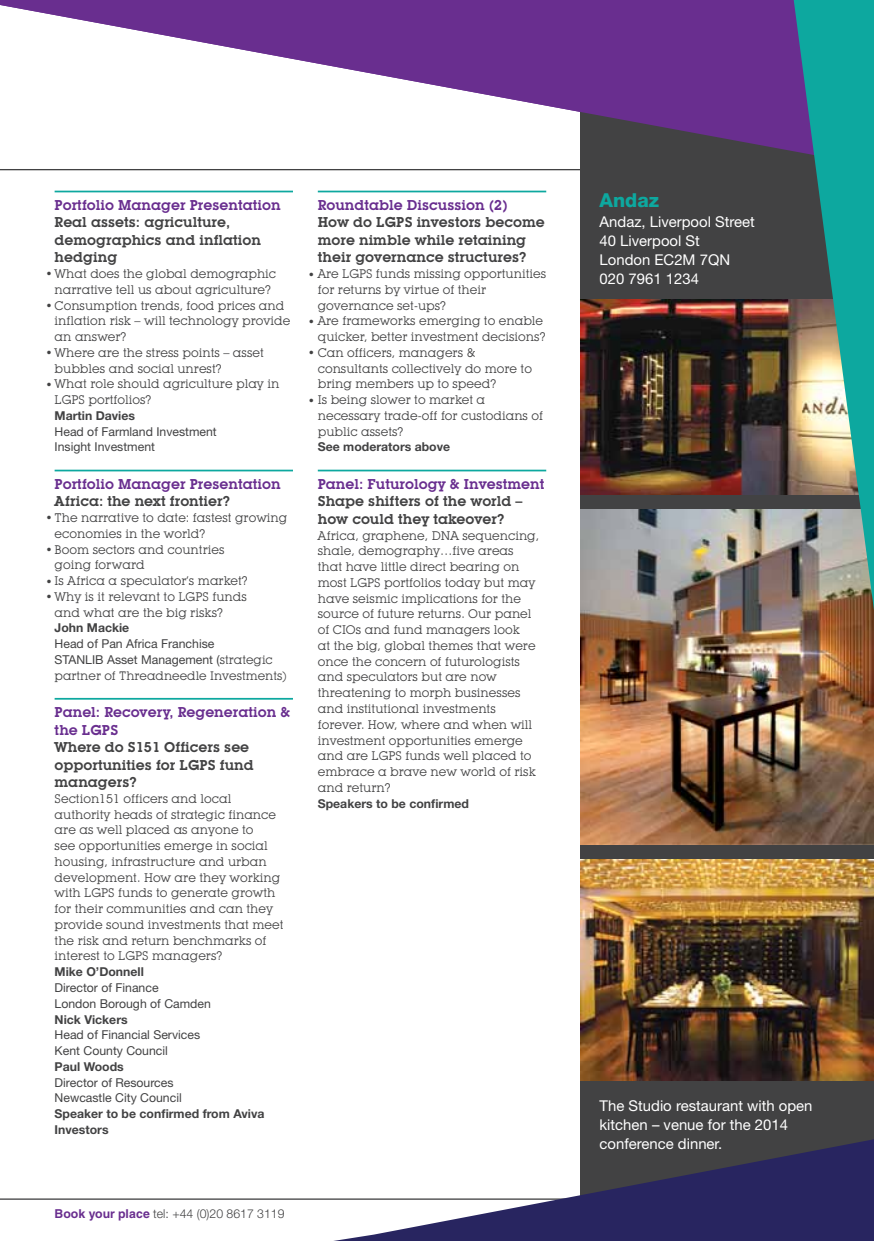
<style>
.page{position:relative;width:874px;height:1241px;background:#fff}
.page>*{position:absolute;margin:0;border:0;box-sizing:border-box;transform-origin:0 0}
.t1{font:800 19.25px "Helvetica Neue LT Std";color:#0da89f}
.t2{font:14.88px/19.2px "Helvetica Neue LT Std";color:#fff}
.t3{font:600 14px/17.5px "Lubalin Graph IT Cby BT";color:#424243}
.t4{font:600 14px/17.5px "Lubalin Graph IT Cby BT";color:#692e8f}
.t5{font:12.25px/15.8px "Lubalin Graph IT Cby BT";color:#424243}
.t6{font:12.25px/15.8px "Helvetica Neue LT Std";color:#424243}
.t7{font:700 12.25px/15.8px "Helvetica Neue LT Std";color:#424243}
.t8{font:300 12.25px "Helvetica Neue LT Std";color:#424243}
.t9{font:12.08px "Lubalin Graph IT Cby BT";color:#424243}
.s1{font-family:"Lubalin Graph IT Cby BT";font-size:12.08px}
.s2{font-family:"Helvetica";font-weight:700;color:#692e8f}
</style>
<div class="page">
<hr style="left:0;top:1198px;width:819px;height:1px;background:#424243">
<hr style="left:0;top:169px;width:819px;height:1px;background:#424243">
<hr style="left:55px;top:191px;width:238px;height:1px;background:#0da89f">
<hr style="left:55px;top:469px;width:238px;height:2px;background:#0da89f">
<hr style="left:55px;top:697px;width:238px;height:2px;background:#0da89f">
<hr style="left:317px;top:191px;width:229px;height:1px;background:#0da89f">
<hr style="left:317px;top:469px;width:229px;height:2px;background:#0da89f">
<div style="left:580px;top:0;width:293px;height:1240px;background:#424243"></div>
<img style="left:580px;top:509px;width:293px;height:335px">
<img style="left:580px;top:300px;width:213px;height:194px">
<svg style="left:0;top:0;width:793px;height:151px;fill:#692e8f"></svg>
<svg style="left:333px;top:1139px;width:540px;height:101px"></svg>
<img style="left:580px;top:859px;width:293px;height:221px">
<svg style="left:793px;top:0;width:80px;height:610px;background:#55958c"></svg>
<p class="t4" style="left:55px;top:196px;width:227px">Portfolio Manager Presentation</p>
<p class="t3" style="left:55px;top:213px;width:208px">Real assets: agriculture, demographics and inflation hedging</p>
<p class="t5" style="left:45px;top:266px;width:232px;text-align:center">• What does the global demographic narrative tell us about agriculture?</p>
<p class="t5" style="left:55px;top:297px;width:237px;text-indent:-9px">• Consumption trends, food prices and inflation risk – will technology provide an answer?</p>
<p class="t5" style="left:55px;top:344px;width:211px;text-indent:-9px">• Where are the stress points – asset bubbles and social unrest?</p>
<p class="t5" style="left:55px;top:376px;width:226px;text-indent:-9px">• What role should agriculture play in<br>LGPS portfolios?</p>
<p class="t7" style="left:55px;top:407px;width:82px">Martin Davies</p>
<p class="t6" style="left:55px;top:423px;width:164px">Head of Farmland Investment<br>Insight Investment</p>
<p class="t4" style="left:55px;top:475px;width:227px">Portfolio Manager Presentation</p>
<p class="t3" style="left:55px;top:492px;width:177px">Africa: the next frontier?</p>
<p class="t5" style="left:55px;top:509px;width:234px;text-indent:-9px">• The narrative to date: fastest growing economies in the world?</p>
<p class="t5" style="left:55px;top:541px;width:171px;text-indent:-9px">• Boom sectors and countries going forward</p>
<p class="t5" style="left:45px;top:572px;width:203px">• Is Africa a speculator’s market?</p>
<p class="t5" style="left:55px;top:588px;width:194px;text-indent:-9px">• Why is it relevant to LGPS funds and what are the big risks?</p>
<p class="t7" style="left:55px;top:619px;width:76px">John Mackie</p>
<p class="t6" style="left:55px;top:635px;width:219px">Head of Pan Africa Franchise<br>STANLIB Asset Management (<span class="s1">strategic</span></p>
<p class="t9" style="left:55px;top:668px;width:233px">partner of Threadneedle Investments)</p>
<p class="t4" style="left:55px;top:703px;width:237px">Panel: Recovery, Regeneration &amp; the LGPS</p>
<p class="t3" style="left:55px;top:738px;width:201px">Where do S151 Officers see opportunities for LGPS fund managers?</p>
<p class="t5" style="left:55px;top:790px;width:230px">Section151 officers and local authority heads of strategic finance are as well placed as anyone to<br>see opportunities emerge in social housing, infrastructure and urban development. How are they working with LGPS funds to generate growth for their communities and can they provide sound investments that meet the risk and return benchmarks of interest to LGPS managers?</p>
<p class="t7" style="left:55px;top:963px;width:91px">Mike O’Donnell</p>
<p class="t6" style="left:55px;top:979px;width:158px">Director of Finance<br>London Borough of Camden</p>
<p class="t7" style="left:55px;top:1010px;width:75px">Nick Vickers</p>
<p class="t6" style="left:55px;top:1026px;width:147px">Head of Financial Services<br>Kent County Council</p>
<p class="t7" style="left:55px;top:1058px;width:71px">Paul Woods</p>
<p class="t6" style="left:55px;top:1073px;width:129px">Director of Resources<br>Newcastle City Council</p>
<p class="t7" style="left:55px;top:1105px;width:211px">Speaker to be confirmed from Aviva<br>Investors</p>
<p class="t4" style="left:317px;top:196px;width:191px">Roundtable Discussion (2)</p>
<p class="t3" style="left:317px;top:213px;width:228px">How do LGPS investors become more nimble while retaining their governance structures?</p>
<p class="t5" style="left:317px;top:266px;width:230px;text-indent:-10px">• Are LGPS funds missing opportunities for returns by virtue of their governance set-ups?</p>
<p class="t5" style="left:308px;top:313px;width:239px;text-align:right">• Are frameworks emerging to enable quicker, better investment decisions?</p>
<p class="t5" style="left:317px;top:344px;width:215px;text-indent:-10px">• Can officers, managers &amp; consultants collectively do more to bring members up to speed?</p>
<p class="t5" style="left:317px;top:392px;width:227px;text-indent:-10px">• Is being slower to market a necessary trade-off for custodians of public assets?</p>
<p class="t7" style="left:317px;top:439px;width:134px">See moderators above</p>
<p class="t4" style="left:317px;top:475px;width:228px">Panel: Futurology &amp; Investment</p>
<p class="t3" style="left:317px;top:492px;width:206px">Shape shifters of the world – how could they takeover?</p>
<p class="t5" style="left:317px;top:527px;width:223px">Africa, graphene, DNA sequencing, shale, demography…five areas that have little direct bearing on most LGPS portfolios today but may have seismic implications for the source of future returns. Our panel of CIOs and fund managers look<br>at the big, global themes that were once the concern of futurologists and speculators but are now threatening to morph businesses and institutional investments forever. How, where and when will investment opportunities emerge and are LGPS funds well placed to embrace a brave new world of risk and return?</p>
<p class="t7" style="left:317px;top:795px;width:153px">Speakers to be confirmed</p>
<p class="t8" style="left:55px;top:1206px;width:231px"><span class="s2">Book your place</span> tel: +44 (0)20 8617 3119</p>
<h1 class="t1" style="left:599px;top:189px;width:61px">Andaz</h1>
<p class="t2" style="left:599px;top:211px;width:157px">Andaz, Liverpool Street<br>40 Liverpool St<br>London EC2M 7QN<br>020 7961 1234</p>
<p class="t2" style="left:599px;top:1095px;width:214px">The Studio restaurant with open kitchen – venue for the 2014 conference dinner.</p>
</div>
